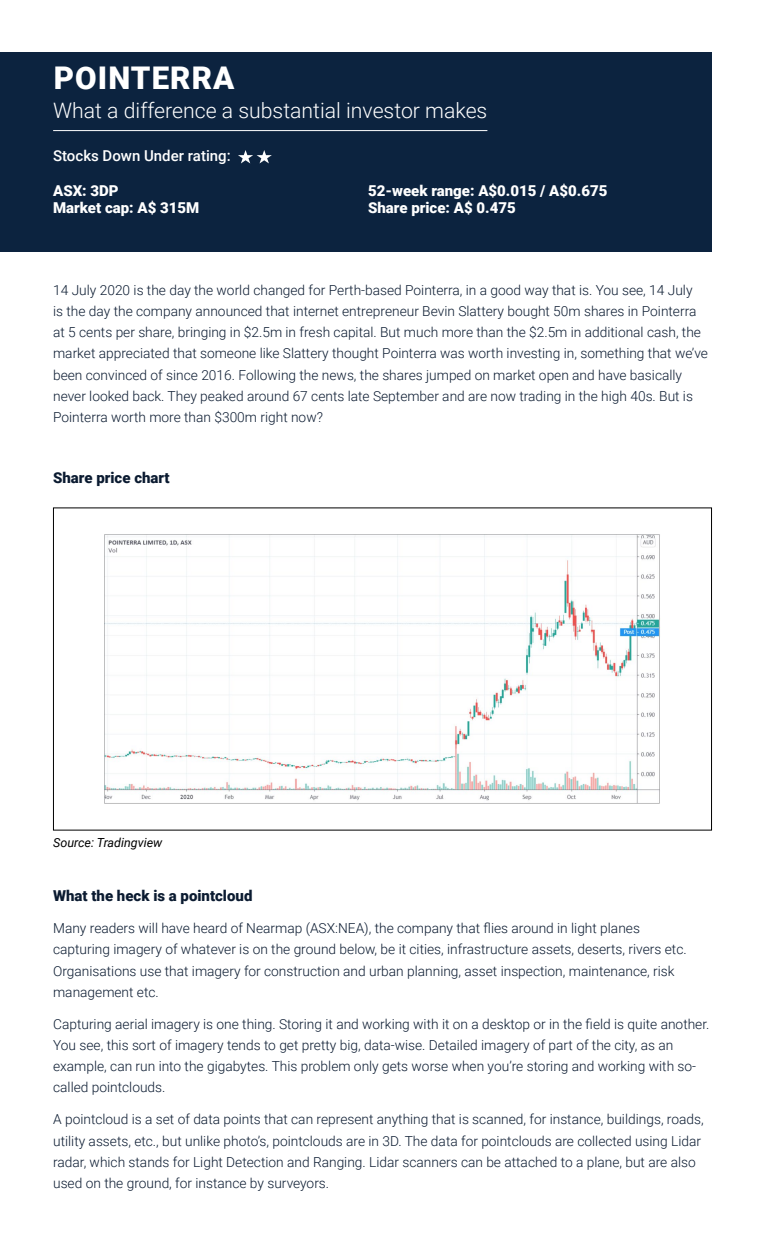
<style>
.page{position:relative;width:765px;height:1260px;background:#fff}
.page>*{position:absolute;margin:0;border:0;box-sizing:border-box;transform-origin:0 0}
.t1{font:900 31.25px "Roboto";letter-spacing:.035em;color:#fff}
.t2{font:300 21.25px "Roboto";color:#fff}
.t3{font:900 15px "Roboto";color:#fff}
.t4{font:900 15px "Roboto";color:#0b1b31}
.t5{font:500 15px "Roboto";color:#fff}
.t6{font:300 13.75px/21.2px "Roboto";color:#0b1b31}
.t7{font:italic 12.5px "Roboto";color:#000}
</style>
<div class="page">
<div style="left:0;top:52px;width:712px;height:200px;background:#0c233f"></div>
<hr style="left:53px;top:130px;width:434px;height:1px;background:#fff">
<img style="left:105px;top:534px;width:555px;height:270px">
<svg style="left:238px;top:150px;width:34px;height:13px"></svg>
<h1 class="t1" style="left:54px;top:56px;width:182px">POINTERRA</h1>
<h2 class="t2" style="left:53px;top:96px;width:436px">What a difference a substantial investor makes</h2>
<p class="t5" style="left:53px;top:145px;width:179px">Stocks Down Under rating:</p>
<p class="t3" style="left:53px;top:180px;width:67px">ASX: 3DP</p>
<p class="t3" style="left:368px;top:180px;width:241px">52-week range: A$0.015 / A$0.675</p>
<p class="t3" style="left:53px;top:197px;width:148px">Market cap: A$ 315M</p>
<p class="t3" style="left:368px;top:197px;width:149px">Share price: A$ 0.475</p>
<p class="t6" style="left:53px;top:279px;width:656px">14 July 2020 is the day the world changed for Perth-based Pointerra, in a good way that is. You see, 14 July<br>is the day the company announced that internet entrepreneur Bevin Slattery bought 50m shares in Pointerra at 5 cents per share, bringing in $2.5m in fresh capital. But much more than the $2.5m in additional cash, the market appreciated that someone like Slattery thought Pointerra was worth investing in, something that we’ve been convinced of since 2016. Following the news, the shares jumped on market open and have basically never looked back. They peaked around 67 cents late September and are now trading in the high 40s. But is Pointerra worth more than $300m right now?</p>
<p class="t4" style="left:53px;top:468px;width:118px">Share price chart</p>
<p class="t7" style="left:53px;top:834px;width:111px">Source: Tradingview</p>
<p class="t4" style="left:53px;top:885px;width:201px">What the heck is a pointcloud</p>
<p class="t6" style="left:53px;top:917px;width:635px">Many readers will have heard of Nearmap (ASX:NEA), the company that flies around in light planes capturing imagery of whatever is on the ground below, be it cities, infrastructure assets, deserts, rivers etc.<br>Organisations use that imagery for construction and urban planning, asset inspection, maintenance, risk management etc.</p>
<p class="t6" style="left:53px;top:1013px;width:658px">Capturing aerial imagery is one thing. Storing it and working with it on a desktop or in the field is quite another.<br>You see, this sort of imagery tends to get pretty big, data-wise. Detailed imagery of part of the city, as an example, can run into the gigabytes. This problem only gets worse when you’re storing and working with so&shy;called pointclouds.</p>
<p class="t6" style="left:53px;top:1108px;width:652px">A pointcloud is a set of data points that can represent anything that is scanned, for instance, buildings, roads, utility assets, etc., but unlike photo’s, pointclouds are in 3D. The data for pointclouds are collected using Lidar radar, which stands for Light Detection and Ranging. Lidar scanners can be attached to a plane, but are also used on the ground, for instance by surveyors.</p>
</div>
